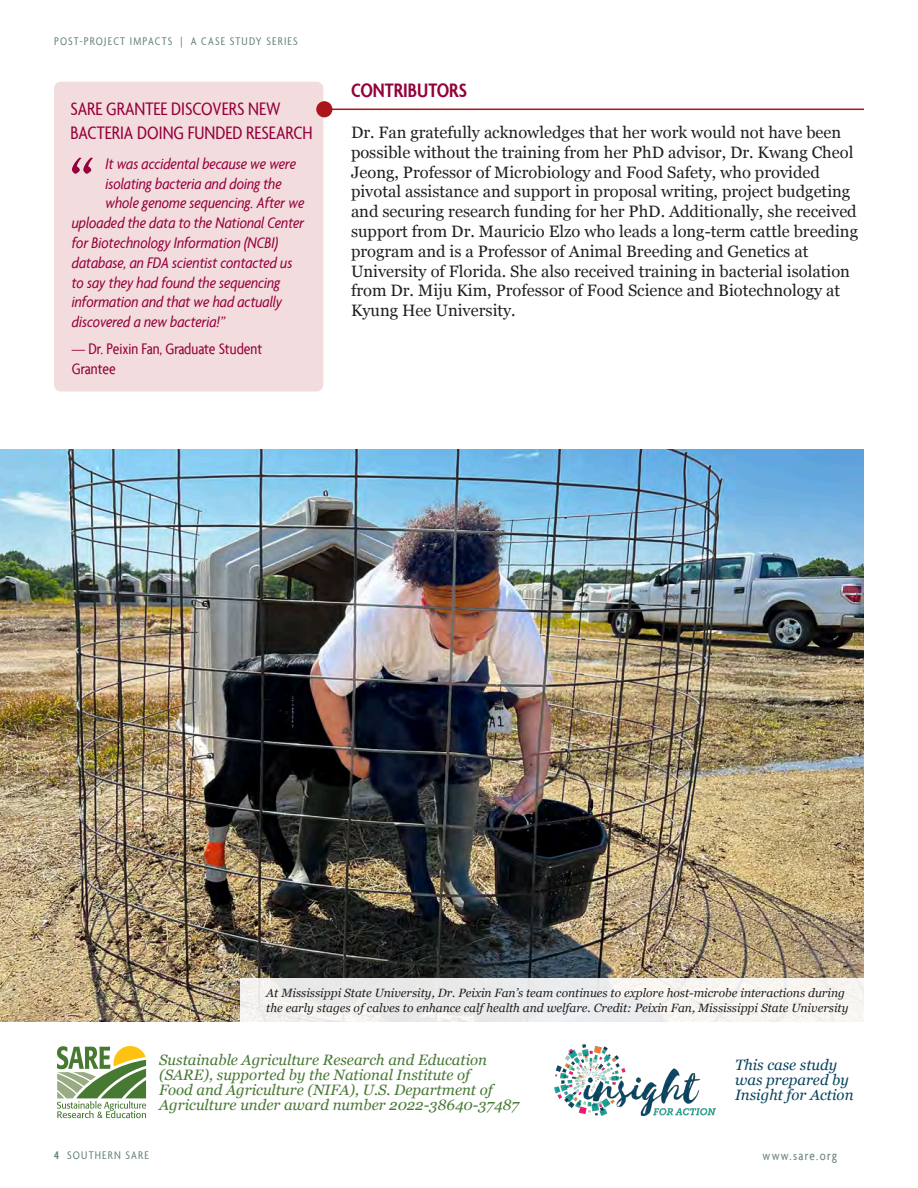
<style>
.page{position:relative;width:918px;height:1188px;background:#fff}
.page>*{position:absolute;margin:0;border:0;box-sizing:border-box;transform-origin:0 0}
.Sidebar_Quote{font:italic condensed 78.6px "Agenda";color:#94003b}
.Western_Heading_1{font:600 condensed 21px "Agenda";color:#94003b}
.Sidebar_Heading{font:condensed 19.5px/23.4px "Agenda";color:#94003b}
.SARE_Paragraph{font:16.5px/19.8px "Georgia";color:#231f20}
.Sidebar_Quote-2{font:italic condensed 16.5px "Agenda";color:#94003b}
.t1{font:condensed 16.5px/19.8px "Agenda";color:#94003b}
.t2{font:italic 15px/15px "Georgia";color:#477933}
.t3{font:italic 15px/15px "Georgia";color:#08445d}
.t4{font:condensed 13.5px "Agenda";letter-spacing:.1em;color:#66837b}
.t5{font:italic 12px/14.4px "Georgia";color:#231f20}
.t6{font:condensed 12px "Agenda";letter-spacing:.1em;color:#66837b}
.s1{font-weight:600}
</style>
<div class="page">
<img style="left:0;top:449px;width:864px;height:573px">
<div style="left:54px;top:82px;width:269px;height:310px;background:#f3dcdd;border-radius:7px"></div>
<svg style="left:57px;top:1046px;width:89px;height:72px"></svg>
<img style="left:554px;top:1044px;width:161px;height:71px">
<div style="left:240px;top:978px;width:627px;height:47px;background:linear-gradient(to bottom,#ededeb,#f4f3f2)"></div>
<hr style="left:318px;top:109px;width:546px;height:1px;background:#ab161b">
<div style="left:316px;top:101px;width:16px;height:16px;background:#ab161b;border-radius:50%"></div>
<p class="t6" style="left:54px;top:35px;width:245px">POST-PROJECT IMPACTS | A CASE STUDY SERIES</p>
<p class="Sidebar_Heading" style="left:70px;top:97px;width:244px">SARE GRANTEE DISCOVERS NEW<br>BACTERIA DOING FUNDED RESEARCH</p>
<p class="Sidebar_Quote" style="left:66px;top:138px;width:26px">“</p>
<p class="Sidebar_Quote-2" style="left:106px;top:154px;width:192px">It was accidental because we were</p>
<p class="Sidebar_Quote-2" style="left:106px;top:174px;width:178px">isolating bacteria and doing the</p>
<p class="Sidebar_Quote-2" style="left:106px;top:194px;width:200px">whole genome sequencing. After we</p>
<p class="Sidebar_Quote-2" style="left:72px;top:213px;width:234px">uploaded the data to the National Center</p>
<p class="Sidebar_Quote-2" style="left:72px;top:233px;width:208px">for Biotechnology Information (NCBI)</p>
<p class="Sidebar_Quote-2" style="left:72px;top:253px;width:222px">database, an FDA scientist contacted us</p>
<p class="Sidebar_Quote-2" style="left:72px;top:273px;width:210px">to say they had found the sequencing</p>
<p class="Sidebar_Quote-2" style="left:72px;top:293px;width:212px">information and that we had actually</p>
<p class="Sidebar_Quote-2" style="left:72px;top:312px;width:155px">discovered a new bacteria!”</p>
<p class="t1" style="left:72px;top:338px;width:192px">— Dr. Peixin Fan, Graduate Student<br>Grantee</p>
<p class="Western_Heading_1" style="left:351px;top:78px;width:118px">CONTRIBUTORS</p>
<p class="SARE_Paragraph" style="left:351px;top:122px;width:509px">Dr. Fan gratefully acknowledges that her work would not have been possible without the training from her PhD advisor, Dr. Kwang Cheol Jeong, Professor of Microbiology and Food Safety, who provided pivotal assistance and support in proposal writing, project budgeting and securing research funding for her PhD. Additionally, she received support from Dr. Mauricio Elzo who leads a long-term cattle breeding program and is a Professor of Animal Breeding and Genetics at University of Florida. She also received training in bacterial isolation from Dr. Miju Kim, Professor of Food Science and Biotechnology at Kyung Hee University.</p>
<p class="t5" style="left:266px;top:986px;width:584px">At Mississippi State University, Dr. Peixin Fan’s team continues to explore host-microbe interactions during the early stages of calves to enhance calf health and welfare. Credit: Peixin Fan, Mississippi State University</p>
<p class="t2" style="left:159px;top:1053px;width:361px">Sustainable Agriculture Research and Education (SARE), supported by the National Institute of<br>Food and Agriculture (NIFA), U.S. Department of Agriculture under award number 2022-38640-37487</p>
<p class="t3" style="left:735px;top:1057px;width:120px">This case study was prepared by<br>Insight for Action</p>
<p class="t6" style="left:54px;top:1149px;width:96px"><span class="s1">4</span> SOUTHERN SARE</p>
<p class="t4" style="left:763px;top:1148px;width:76px">www.sare.org</p>
</div>
